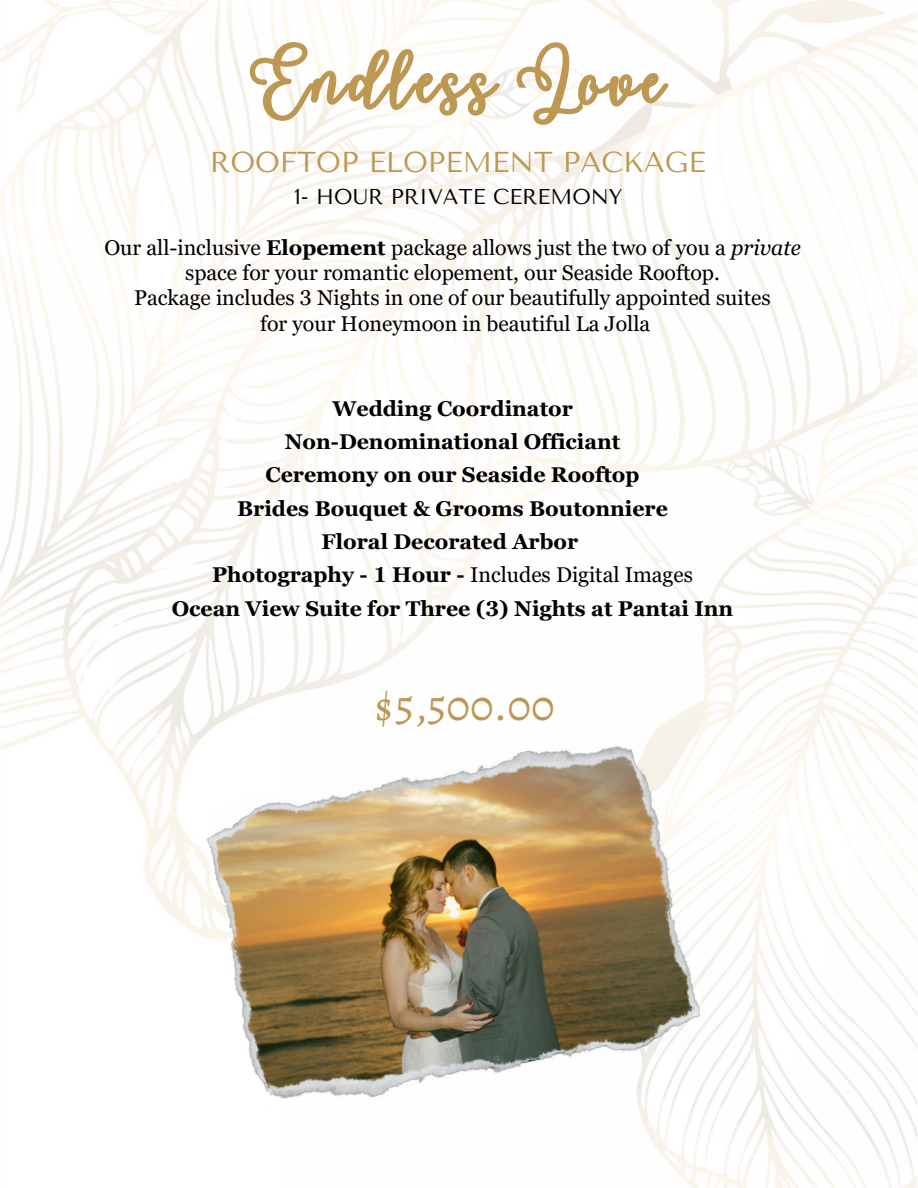
<style>
.page{position:relative;width:918px;height:1188px;background:#fff}
.page>*{position:absolute;margin:0;border:0;box-sizing:border-box;transform-origin:0 0}
.t1{font:44.55px "Alegreya SC";color:#bd9853}
.t2{font:28.65px "Tenor Sans";color:#bd9853}
.t3{font:21.3px "Georgia Pro";color:#000}
.t4{font:700 21.3px "Georgia Pro";color:#000}
.t5{font:21.3px "Tenor Sans";color:#000}
.s1{font-weight:700}
.s2{font-style:italic}
</style>
<div class="page">
<img style="left:0;top:0;width:918px;height:1188px">
<img style="left:199px;top:733px;width:507px;height:383px">
<svg style="left:247px;top:39px;width:424px;height:89px"></svg>
<p class="t2" style="left:210px;top:146px;width:497px">ROOFTOP ELOPEMENT PACKAGE</p>
<p class="t5" style="left:294px;top:184px;width:330px">1- HOUR PRIVATE CEREMONY</p>
<p class="t3" style="left:104px;top:235px;width:698px">Our all-inclusive <span class="s1">Elopement</span> package allows just the two of you a <span class="s2">private</span></p>
<p class="t3" style="left:185px;top:260px;width:536px">space for your romantic elopement, our Seaside Rooftop.</p>
<p class="t3" style="left:134px;top:286px;width:638px">Package includes 3 Nights in one of our beautifully appointed suites</p>
<p class="t3" style="left:260px;top:311px;width:392px">for your Honeymoon in beautiful La Jolla</p>
<h1 class="t4" style="left:332px;top:396px;width:242px">Wedding Coordinator</h1>
<h3 class="t4" style="left:285px;top:429px;width:337px">Non-Denominational Officiant</h3>
<h4 class="t4" style="left:266px;top:463px;width:376px">Ceremony on our Seaside Rooftop</h4>
<p class="t4" style="left:237px;top:496px;width:432px">Brides Bouquet &amp; Grooms Boutonniere</p>
<p class="t4" style="left:322px;top:530px;width:258px">Floral Decorated Arbor</p>
<p class="t3" style="left:212px;top:563px;width:482px"><span class="s1">Photography - 1 Hour -</span> Includes Digital Images</p>
<p class="t4" style="left:172px;top:596px;width:563px">Ocean View Suite for Three (3) Nights at Pantai Inn</p>
<p class="t1" style="left:375px;top:675px;width:182px">$5,500.00</p>
</div>
